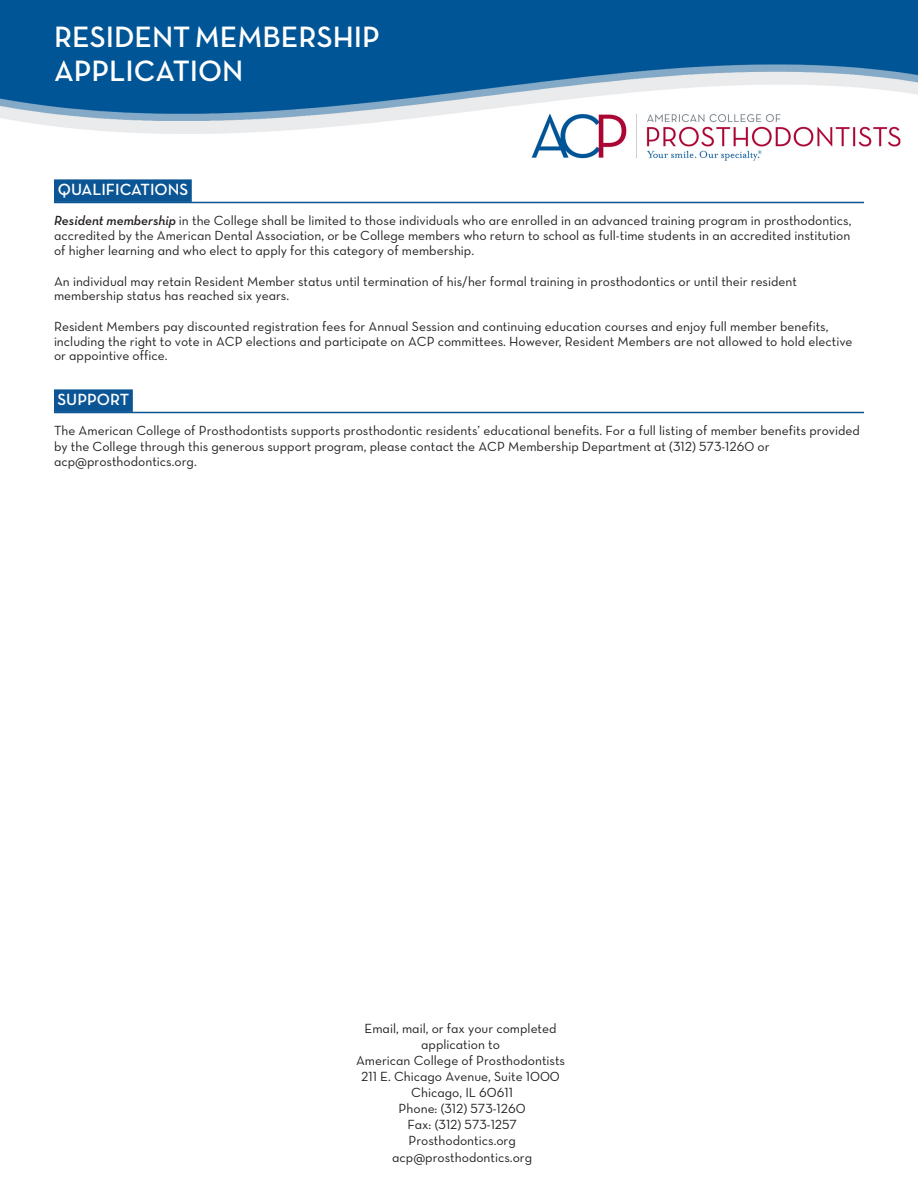
<style>
.page{position:relative;width:918px;height:1188px;background:#fff}
.page>*{position:absolute;margin:0;border:0;box-sizing:border-box;transform-origin:0 0}
.t1{font:30px/35px "Neutra Text Demi Alt";color:#fff}
.t2{font:16.5px "Neutra Text Demi Alt";color:#fff}
.t3{font:13.5px/16px "Neutra Text Book Alt";color:#231f20}
.s1{font-family:"Neutra Text Demi Italic Alt"}
</style>
<div class="page">
<img style="left:0;top:0;width:918px;height:414px">
<div style="left:54px;top:179px;width:138px;height:23px;background:#0b5595"></div>
<div style="left:54px;top:389px;width:79px;height:23px;background:#0b5595"></div>
<hr style="left:54px;top:202px;width:810px;height:1px;background:#0b5595">
<hr style="left:54px;top:412px;width:810px;height:1px;background:#0b5595">
<p class="t1" style="left:54px;top:18px;width:327px">RESIDENT MEMBERSHIP<br>APPLICATION</p>
<p class="t2" style="left:58px;top:179px;width:132px">QUALIFICATIONS</p>
<p class="t3" style="left:54px;top:213px;width:799px;line-height:15px;text-align:justify"><span class="s1">Resident membership</span> in the College shall be limited to those individuals who are enrolled in an advanced training program in prosthodontics, accredited by the American Dental Association, or be College members who return to school as full-time students in an accredited institution of higher learning and who elect to apply for this category of membership.</p>
<p class="t3" style="left:54px;top:273px;width:745px;line-height:14.5px">An individual may retain Resident Member status until termination of his/her formal training in prosthodontics or until their resident membership status has reached six years.</p>
<p class="t3" style="left:54px;top:318px;width:800px;line-height:14.9px">Resident Members pay discounted registration fees for Annual Session and continuing education courses and enjoy full member benefits, including the right to vote in ACP elections and participate on ACP committees. However, Resident Members are not allowed to hold elective or appointive office.</p>
<p class="t2" style="left:57px;top:389px;width:73px">SUPPORT</p>
<p class="t3" style="left:54px;top:423px;width:807px;line-height:15.1px">The American College of Prosthodontists supports prosthodontic residents’ educational benefits. For a full listing of member benefits provided by the College through this generous support program, please contact the ACP Membership Department at (312) 573-1260 or acp@prosthodontics.org.</p>
<p class="t3" style="left:356px;top:1020px;width:211px;text-align:center">Email, mail, or fax your completed application to<br>American College of Prosthodontists<br>211 E. Chicago Avenue, Suite 1000<br>Chicago, IL 60611<br>Phone: (312) 573-1260<br>Fax: (312) 573-1257<br>Prosthodontics.org acp@prosthodontics.org</p>
</div>
